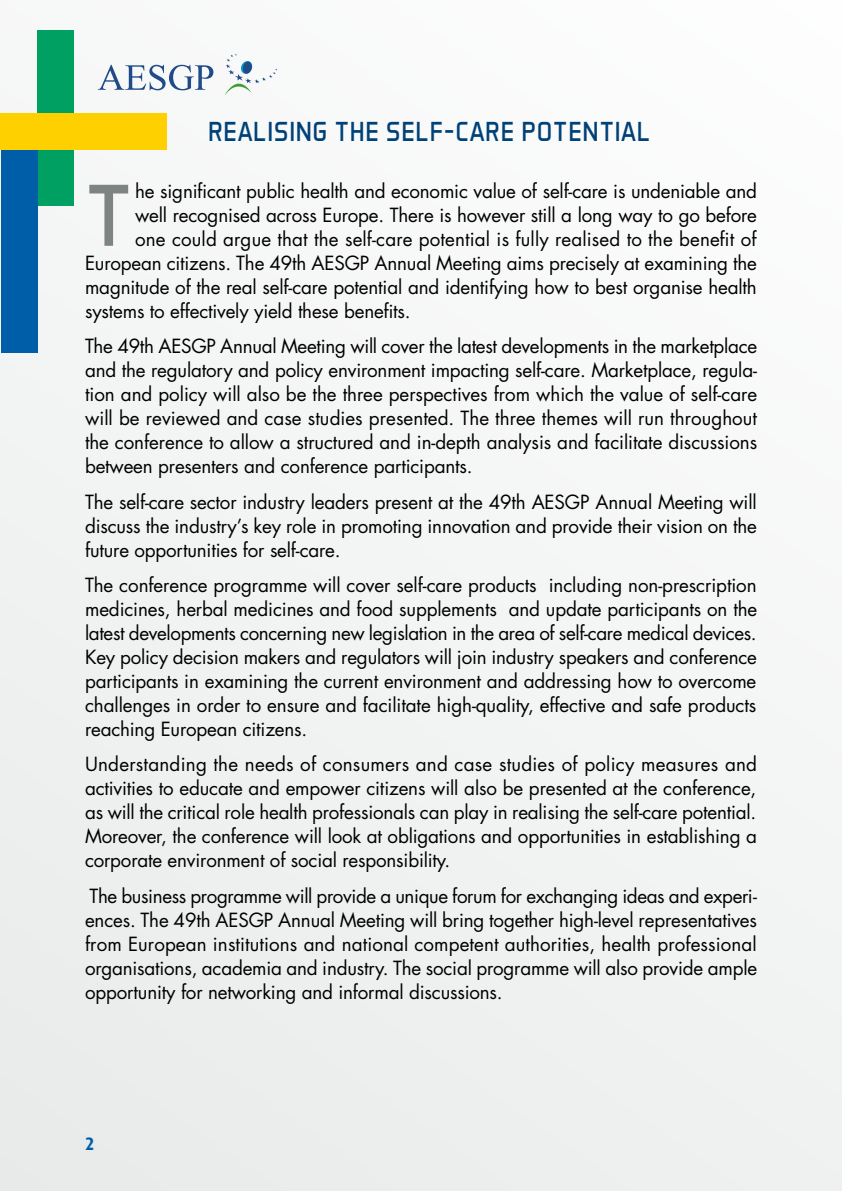
<style>
.page{position:relative;width:842px;height:1191px;background:#f3f4f4}
.page>*{position:absolute;margin:0;border:0;box-sizing:border-box;transform-origin:0 0}
.t1{font:89.2px "Aero Matics";color:#7d8482}
.t2{font:28px "Aero Matics";letter-spacing:.045em;color:#004178;scale:.95 1}
.t3{font:19px/24px "Futura";letter-spacing:-.01em;color:#000;text-align:justify}
.t4{font:700 18px "Dax";color:#005ea8;scale:.92 1}
</style>
<div class="page">
<svg style="left:225px;top:54px;width:52px;height:41px"></svg>
<div style="left:242px;top:61px;width:10px;height:13px;background:#204b88;border-radius:50%"></div>
<svg style="left:98px;top:65px;width:115px;height:25px"></svg>
<div style="left:38px;top:30px;width:36px;height:176px;background:#00a063"></div>
<div style="left:1px;top:128px;width:37px;height:225px;background:#005ea8"></div>
<div style="left:0;top:113px;width:167px;height:37px;background:#ffd000"></div>
<h2 class="t2" style="left:208px;top:114px;width:466px">REALISING THE SELF-CARE POTENTIAL</h2>
<h1 class="t1" style="left:85px;top:162px;width:40px">T</h1>
<p class="t3" style="left:135px;top:178px;width:623px">he significant public health and economic value of self-care is undeniable and</p>
<p class="t3" style="left:135px;top:202px;width:623px">well recognised across Europe. There is however still a long way to go before</p>
<p class="t3" style="left:135px;top:226px;width:623px">one could argue that the self-care potential is fully realised to the benefit of</p>
<p class="t3" style="left:85px;top:250px;width:673px">European citizens. The 49th AESGP Annual Meeting aims precisely at examining the</p>
<p class="t3" style="left:85px;top:274px;width:673px">magnitude of the real self-care potential and identifying how to best organise health</p>
<p class="t3" style="left:85px;top:298px;width:327px">systems to effectively yield these benefits.</p>
<p class="t3" style="left:85px;top:334px;width:674px">The 49th AESGP Annual Meeting will cover the latest developments in the marketplace and the regulatory and policy environment impacting self-care. Marketplace, regula&shy;tion and policy will also be the three perspectives from which the value of self-care will be reviewed and case studies presented. The three themes will run throughout the conference to allow a structured and in-depth analysis and facilitate discussions between presenters and conference participants.</p>
<p class="t3" style="left:85px;top:489px;width:673px">The self-care sector industry leaders present at the 49th AESGP Annual Meeting will discuss the industry’s key role in promoting innovation and provide their vision on the future opportunities for self-care.</p>
<p class="t3" style="left:85px;top:572px;width:674px">The conference programme will cover self-care products including non-prescription medicines, herbal medicines and food supplements and update participants on the latest developments concerning new legislation in the area of self-care medical devices.<br>Key policy decision makers and regulators will join industry speakers and conference participants in examining the current environment and addressing how to overcome challenges in order to ensure and facilitate high-quality, effective and safe products reaching European citizens.</p>
<p class="t3" style="left:85px;top:752px;width:674px">Understanding the needs of consumers and case studies of policy measures and activities to educate and empower citizens will also be presented at the conference, as will the critical role health professionals can play in realising the self-care potential.<br>Moreover, the conference will look at obligations and opportunities in establishing a corporate environment of social responsibility.</p>
<p class="t3" style="left:85px;top:883px;width:674px">The business programme will provide a unique forum for exchanging ideas and experi&shy;ences. The 49th AESGP Annual Meeting will bring together high-level representatives from European institutions and national competent authorities, health professional organisations, academia and industry. The social programme will also provide ample opportunity for networking and informal discussions.</p>
<p class="t4" style="left:85px;top:1133px;width:12px">2</p>
</div>
